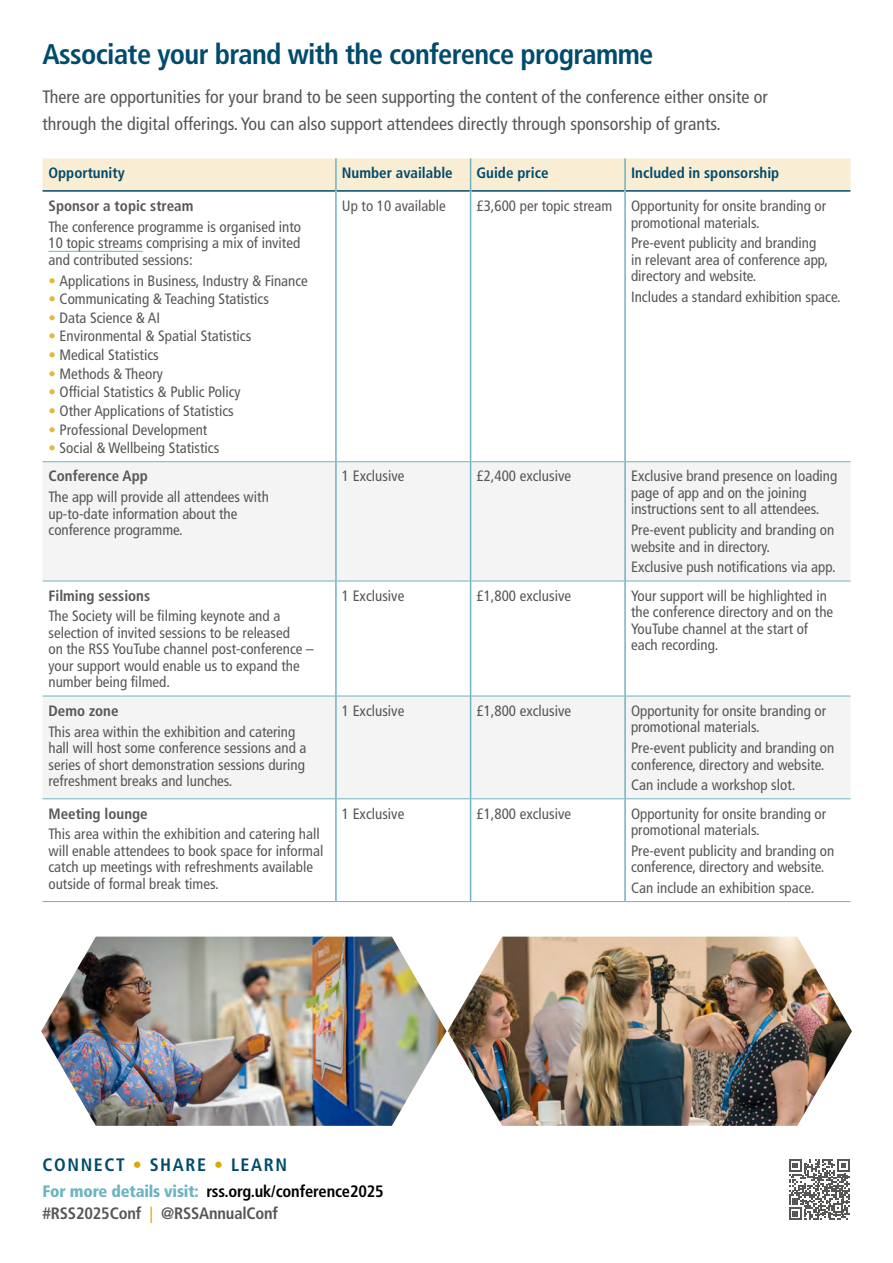
<style>
.page{position:relative;width:893px;height:1263px;background:#fff}
.page>*{position:absolute;margin:0;border:0;box-sizing:border-box;transform-origin:0 0}
.t1{font:700 condensed 28.5px "Frutiger LT Std";letter-spacing:-.025em;color:#004b6c}
.t2{font:condensed 18px/26.4px "Frutiger LT Std";color:#575756}
.t3{font:700 condensed 18px "Frutiger LT Std";letter-spacing:.09em;color:#004b6c}
.t4{font:700 condensed 16.5px/21.6px "Frutiger LT Std";letter-spacing:-.01em;color:#575756}
.t5{font:condensed 15px/16.5px "Frutiger LT Std";color:#575756}
.t6{font:700 condensed 15px "Frutiger LT Std";color:#575756}
.t7{font:700 condensed 15px "Frutiger LT Std";color:#004b6c}
.s1{font-weight:300;color:#e2b941}
.s2{color:#d9a900}
.s3{font-weight:900;color:#6db4c0}
.s4{color:#000}
.s5{font-weight:400;color:#d9a900}
</style>
<div class="page">
<svg style="left:789px;top:1159px;width:61px;height:61px"></svg>
<div style="left:43px;top:158px;width:807px;height:32px;background:#f9edd3"></div>
<svg style="left:43px;top:462px;width:807px;height:336px;fill:#f4f4f4"></svg>
<hr style="left:43px;top:190px;width:292px;height:2px;background:#004b6c">
<hr style="left:337px;top:190px;width:133px;height:2px;background:#004b6c">
<hr style="left:471px;top:190px;width:153px;height:2px;background:#004b6c">
<hr style="left:626px;top:190px;width:224px;height:2px;background:#004b6c">
<hr style="left:43px;top:461px;width:292px;height:1px;background:#6db4c0">
<hr style="left:337px;top:461px;width:133px;height:1px;background:#6db4c0">
<hr style="left:471px;top:461px;width:153px;height:1px;background:#6db4c0">
<hr style="left:626px;top:461px;width:224px;height:1px;background:#6db4c0">
<hr style="left:43px;top:581px;width:292px;height:1px;background:#6db4c0">
<hr style="left:337px;top:581px;width:133px;height:1px;background:#6db4c0">
<hr style="left:471px;top:581px;width:153px;height:1px;background:#6db4c0">
<hr style="left:626px;top:581px;width:224px;height:1px;background:#6db4c0">
<hr style="left:43px;top:696px;width:292px;height:1px;background:#6db4c0">
<hr style="left:337px;top:696px;width:133px;height:1px;background:#6db4c0">
<hr style="left:471px;top:696px;width:153px;height:1px;background:#6db4c0">
<hr style="left:626px;top:696px;width:224px;height:1px;background:#6db4c0">
<hr style="left:43px;top:798px;width:292px;height:1px;background:#6db4c0">
<hr style="left:337px;top:798px;width:133px;height:1px;background:#6db4c0">
<hr style="left:471px;top:798px;width:153px;height:1px;background:#6db4c0">
<hr style="left:626px;top:798px;width:224px;height:1px;background:#6db4c0">
<hr style="left:43px;top:901px;width:293px;height:1px;background:#6db4c0">
<hr style="left:336px;top:901px;width:135px;height:1px;background:#6db4c0">
<hr style="left:471px;top:901px;width:154px;height:1px;background:#6db4c0">
<hr style="left:625px;top:901px;width:225px;height:1px;background:#6db4c0">
<hr style="left:335px;top:191px;width:2px;height:271px;background:#6db4c0">
<hr style="left:470px;top:191px;width:1px;height:271px;background:#6db4c0">
<hr style="left:624px;top:191px;width:2px;height:271px;background:#6db4c0">
<hr style="left:335px;top:462px;width:2px;height:119px;background:#6db4c0">
<hr style="left:470px;top:462px;width:1px;height:119px;background:#6db4c0">
<hr style="left:624px;top:462px;width:2px;height:119px;background:#6db4c0">
<hr style="left:335px;top:581px;width:2px;height:115px;background:#6db4c0">
<hr style="left:470px;top:581px;width:1px;height:115px;background:#6db4c0">
<hr style="left:624px;top:581px;width:2px;height:115px;background:#6db4c0">
<hr style="left:335px;top:696px;width:2px;height:103px;background:#6db4c0">
<hr style="left:470px;top:696px;width:1px;height:103px;background:#6db4c0">
<hr style="left:624px;top:696px;width:2px;height:103px;background:#6db4c0">
<hr style="left:335px;top:799px;width:2px;height:102px;background:#6db4c0">
<hr style="left:470px;top:799px;width:1px;height:102px;background:#6db4c0">
<hr style="left:624px;top:799px;width:2px;height:102px;background:#6db4c0">
<hr style="left:335px;top:158px;width:2px;height:33px;background:#6db4c0">
<hr style="left:470px;top:158px;width:1px;height:33px;background:#6db4c0">
<hr style="left:624px;top:158px;width:2px;height:33px;background:#6db4c0">
<hr style="left:49px;top:251px;width:94px;height:1px;background:#6db4c0">
<img style="left:448px;top:936px;width:404px;height:190px">
<img style="left:41px;top:936px;width:405px;height:190px">
<p class="t1" style="left:43px;top:37px;width:612px">Associate your brand with the conference programme</p>
<p class="t2" style="left:43px;top:84px;width:727px">There are opportunities for your brand to be seen supporting the content of the conference either onsite or through the digital offerings. You can also support attendees directly through sponsorship of grants.</p>
<p class="t7" style="left:49px;top:164px;width:78px">Opportunity</p>
<p class="t7" style="left:342px;top:164px;width:112px">Number available</p>
<p class="t7" style="left:477px;top:164px;width:73px">Guide price</p>
<p class="t7" style="left:631px;top:164px;width:150px">Included in sponsorship</p>
<p class="t6" style="left:49px;top:197px;width:146px">Sponsor a topic stream</p>
<p class="t5" style="left:49px;top:218px;width:254px;text-align:justify">The conference programme is organised into 10 topic streams comprising a mix of invited and contributed sessions:</p>
<p class="t5" style="left:49px;top:272px;width:261px"><span class="s1">•</span> Applications in Business, Industry &amp; Finance</p>
<p class="t5" style="left:49px;top:291px;width:222px"><span class="s1">•</span> Communicating &amp; Teaching Statistics</p>
<p class="t5" style="left:49px;top:309px;width:113px"><span class="s1">•</span> Data Science &amp; AI</p>
<p class="t5" style="left:49px;top:328px;width:204px"><span class="s1">•</span> Environmental &amp; Spatial Statistics</p>
<p class="t5" style="left:49px;top:347px;width:112px"><span class="s1">•</span> Medical Statistics</p>
<p class="t5" style="left:49px;top:365px;width:116px"><span class="s1">•</span> Methods &amp; Theory</p>
<p class="t5" style="left:49px;top:384px;width:194px"><span class="s1">•</span> Official Statistics &amp; Public Policy</p>
<p class="t5" style="left:49px;top:403px;width:187px"><span class="s1">•</span> Other Applications of Statistics</p>
<p class="t5" style="left:49px;top:421px;width:160px"><span class="s1">•</span> Professional Development</p>
<p class="t5" style="left:49px;top:440px;width:172px"><span class="s1">•</span> Social &amp; Wellbeing Statistics</p>
<p class="t5" style="left:342px;top:198px;width:105px">Up to 10 available</p>
<p class="t5" style="left:477px;top:198px;width:137px">£3,600 per topic stream</p>
<p class="t5" style="left:631px;top:198px;width:197px">Opportunity for onsite branding or promotional materials.</p>
<p class="t5" style="left:631px;top:235px;width:199px">Pre-event publicity and branding in relevant area of conference app, directory and website.</p>
<p class="t5" style="left:631px;top:289px;width:211px">Includes a standard exhibition space.</p>
<p class="t6" style="left:49px;top:467px;width:101px">Conference App</p>
<p class="t5" style="left:49px;top:489px;width:222px">The app will provide all attendees with up-to-date information about the conference programme.</p>
<p class="t6" style="left:48px;top:587px;width:103px">Filming sessions</p>
<p class="t5" style="left:48px;top:608px;width:267px">The Society will be filming keynote and a selection of invited sessions to be released<br>on the RSS YouTube channel post-conference – your support would enable us to expand the number being filmed.</p>
<p class="t6" style="left:48px;top:702px;width:72px">Demo zone</p>
<p class="t5" style="left:48px;top:723px;width:259px">This area within the exhibition and catering hall will host some conference sessions and a series of short demonstration sessions during refreshment breaks and lunches.</p>
<p class="t6" style="left:48px;top:804px;width:101px">Meeting lounge</p>
<p class="t5" style="left:48px;top:826px;width:276px">This area within the exhibition and catering hall will enable attendees to book space for informal catch up meetings with refreshments available outside of formal break times.</p>
<p class="t5" style="left:342px;top:468px;width:64px">1 Exclusive</p>
<p class="t5" style="left:477px;top:468px;width:96px">£2,400 exclusive</p>
<p class="t5" style="left:631px;top:468px;width:208px">Exclusive brand presence on loading page of app and on the joining instructions sent to all attendees.</p>
<p class="t5" style="left:631px;top:522px;width:205px">Pre-event publicity and branding on website and in directory.</p>
<p class="t5" style="left:631px;top:559px;width:206px">Exclusive push notifications via app.</p>
<p class="t5" style="left:342px;top:587px;width:64px">1 Exclusive</p>
<p class="t5" style="left:477px;top:587px;width:96px">£1,800 exclusive</p>
<p class="t5" style="left:631px;top:587px;width:204px">Your support will be highlighted in the conference directory and on the<br>YouTube channel at the start of each recording.</p>
<p class="t5" style="left:342px;top:702px;width:64px">1 Exclusive</p>
<p class="t5" style="left:476px;top:702px;width:96px">£1,800 exclusive</p>
<p class="t5" style="left:631px;top:702px;width:197px">Opportunity for onsite branding or promotional materials.</p>
<p class="t5" style="left:631px;top:740px;width:205px">Pre-event publicity and branding on conference, directory and website.</p>
<p class="t5" style="left:631px;top:777px;width:166px">Can include a workshop slot.</p>
<p class="t5" style="left:342px;top:805px;width:64px">1 Exclusive</p>
<p class="t5" style="left:476px;top:805px;width:96px">£1,800 exclusive</p>
<p class="t5" style="left:631px;top:805px;width:197px">Opportunity for onsite branding or promotional materials.</p>
<p class="t5" style="left:631px;top:842px;width:205px">Pre-event publicity and branding on conference, directory and website.</p>
<p class="t5" style="left:631px;top:880px;width:185px">Can include an exhibition space.</p>
<p class="t3" style="left:42px;top:1154px;width:246px">CONNECT <span class="s2">•</span> SHARE <span class="s2">•</span> LEARN</p>
<p class="t4" style="left:42px;top:1180px;width:343px"><span class="s3">For more details visit:</span> <span class="s4">rss.org.uk/conference2025 </span>#RSS2025Conf <span class="s5">|</span> @RSSAnnualConf</p>
</div>
